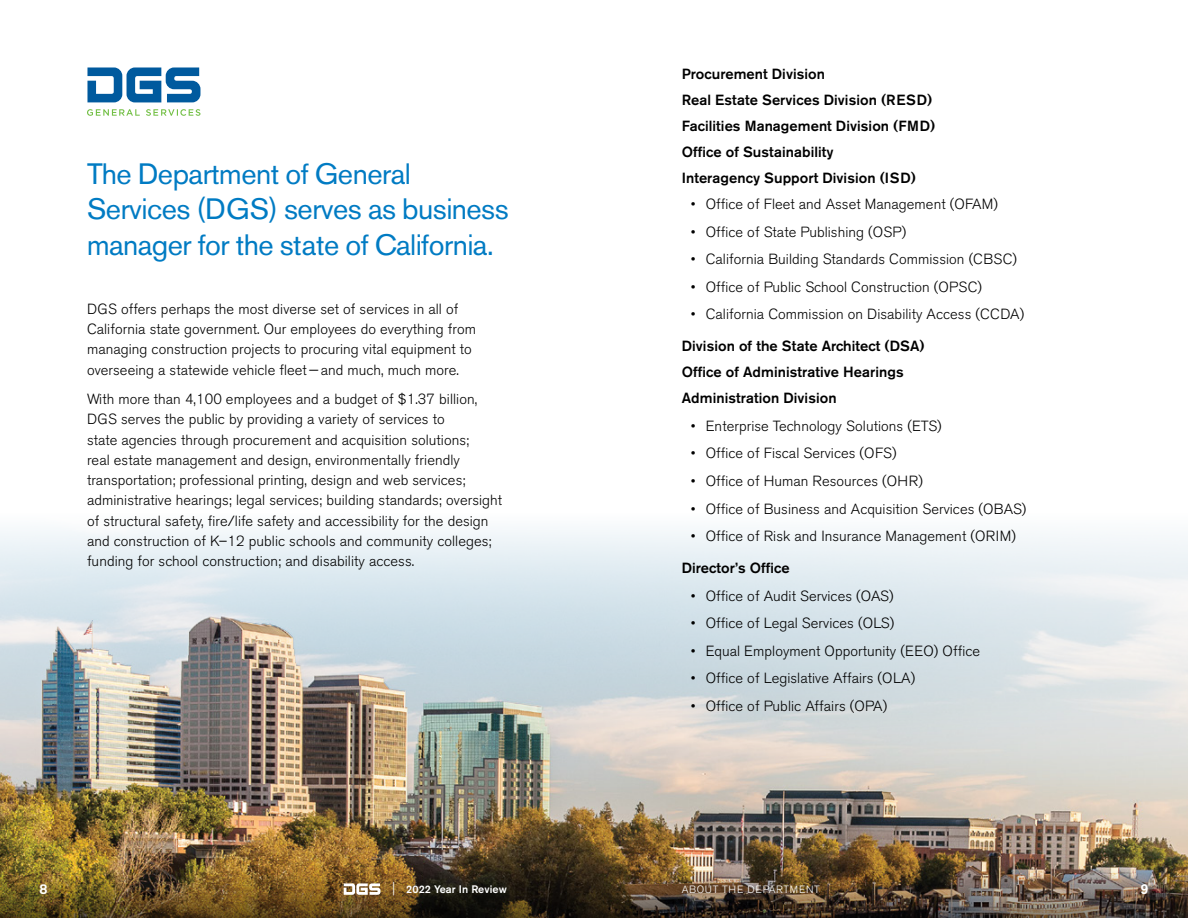
<style>
.page{position:relative;width:1188px;height:918px;background:#fff}
.page>*{position:absolute;margin:0;border:0;box-sizing:border-box;transform-origin:0 0}
.t1{font:29.25px/35.2px "Akzidenz Grotesk BE";letter-spacing:-.02em;color:#007bc3}
.t2{font:300 14.7px/20.2px "Akzidenz Grotesk BE";letter-spacing:.005em;color:#000}
.t3{font:500 14.7px/26px "Akzidenz Grotesk BE";letter-spacing:.005em;color:#000}
.t4{font:500 14.25px "Akzidenz Grotesk BE";color:#fff}
.t5{font:500 10.8px "Akzidenz Grotesk BE";letter-spacing:.01em;color:#fff}
.t6{font:300 10.5px "Akzidenz Grotesk BE";letter-spacing:.05em;color:#fff}
.s1{font-weight:300;font-size:13.5px}
</style>
<div class="page">
<img style="left:0;top:528px;width:1188px;height:342px">
<img style="left:40px;top:616px;width:510px;height:200px">
<svg style="left:87px;top:109px;width:113px;height:7px"></svg>
<svg style="left:87px;top:68px;width:113px;height:34px"></svg>
<img style="left:0;top:870px;width:1188px;height:48px">
<svg style="left:344px;top:883px;width:36px;height:12px"></svg>
<h1 class="t1" style="left:87px;top:156px;width:423px">The Department of General<br>Services (DGS) serves as business manager for the state of California.</h1>
<p class="t2" style="left:87px;top:299px;width:391px">DGS offers perhaps the most diverse set of services in all of California state government. Our employees do everything from managing construction projects to procuring vital equipment to overseeing a statewide vehicle fleet — and much, much more.</p>
<p class="t2" style="left:87px;top:389px;width:417px">With more than 4,100 employees and a budget of $1.37 billion, DGS serves the public by providing a variety of services to<br>state agencies through procurement and acquisition solutions;<br>real estate management and design, environmentally friendly transportation; professional printing, design and web services; administrative hearings; legal services; building standards; oversight of structural safety, fire/life safety and accessibility for the design and construction of K–12 public schools and community colleges; funding for school construction; and disability access.</p>
<p class="t3" style="left:682px;top:61px;width:255px">Procurement Division<br>Real Estate Services Division (RESD)<br>Facilities Management Division (FMD)<br>Office of Sustainability<br>Interagency Support Division (ISD)</p>
<p class="t2" style="left:691px;top:194px;width:309px">• Office of Fleet and Asset Management (OFAM)</p>
<p class="t2" style="left:691px;top:222px;width:217px">• Office of State Publishing (OSP)</p>
<p class="t2" style="left:691px;top:249px;width:328px">• California Building Standards Commission (CBSC)</p>
<p class="t2" style="left:691px;top:277px;width:293px">• Office of Public School Construction (OPSC)</p>
<p class="t2" style="left:691px;top:304px;width:335px">• California Commission on Disability Access (CCDA)</p>
<p class="t3" style="left:682px;top:333px;width:245px">Division of the State Architect (DSA)<br>Office of Administrative Hearings<br>Administration Division</p>
<p class="t2" style="left:691px;top:416px;width:253px">• Enterprise Technology Solutions (ETS)</p>
<p class="t2" style="left:691px;top:444px;width:208px">• Office of Fiscal Services (OFS)</p>
<p class="t2" style="left:691px;top:471px;width:234px">• Office of Human Resources (OHR)</p>
<p class="t2" style="left:691px;top:499px;width:337px">• Office of Business and Acquisition Services (OBAS)</p>
<p class="t2" style="left:691px;top:526px;width:327px">• Office of Risk and Insurance Management (ORIM)</p>
<p class="t3" style="left:682px;top:555px;width:110px">Director’s Office</p>
<p class="t2" style="left:691px;top:586px;width:204px">• Office of Audit Services (OAS)</p>
<p class="t2" style="left:691px;top:613px;width:205px">• Office of Legal Services (OLS)</p>
<p class="t2" style="left:691px;top:641px;width:291px">• Equal Employment Opportunity (EEO) Office</p>
<p class="t2" style="left:691px;top:668px;width:226px">• Office of Legislative Affairs (OLA)</p>
<p class="t2" style="left:691px;top:696px;width:198px">• Office of Public Affairs (OPA)</p>
<p class="t4" style="left:39px;top:881px;width:10px">8</p>
<p class="t5" style="left:392px;top:882px;width:116px"><span class="s1">|</span> 2022 Year In Review</p>
<p class="t6" style="left:682px;top:883px;width:140px">ABOUT THE DEPARTMENT</p>
<p class="t4" style="left:1140px;top:881px;width:10px">9</p>
</div>
